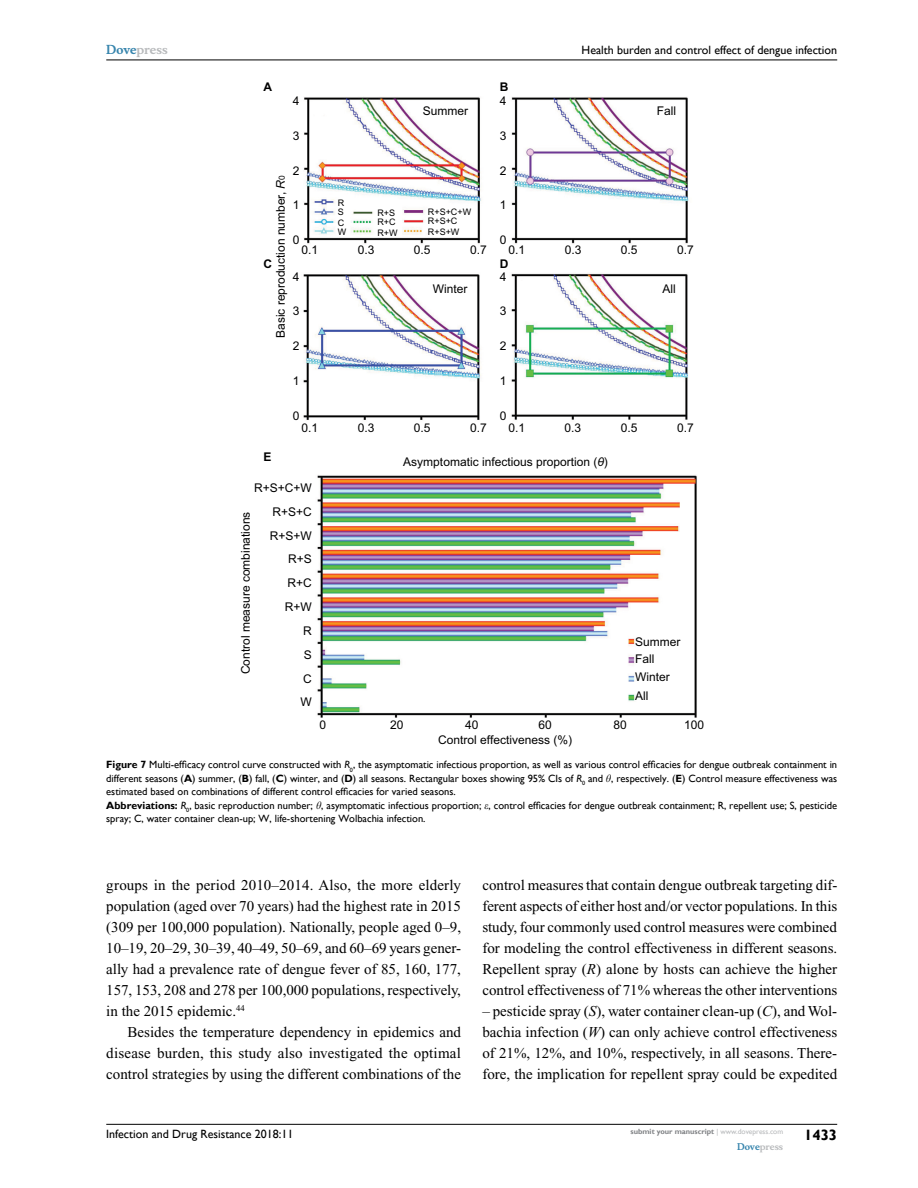
<style>
.page{position:relative;width:918px;height:1188px;background:#fff}
.page>*{position:absolute;margin:0;border:0;box-sizing:border-box;transform-origin:0 0}
.t1{font:15px/21px "Times New Roman";color:#000;text-align:justify}
.t2{font:700 15px "Gill Sans";color:#000}
.t3{font:12px/24px "Arial";color:#000;text-align:justify}
.t4{font:12px "Gill Sans";color:#000}
.t5{font:700 12px "Musee";color:#b8babc}
.t6{font:700 12px "Arial";color:#000}
.t7{font:10.5px/13.5px "Gill Sans";color:#000}
.t8{font:9px/9px "Arial";color:#000}
.t9{font:700 9px "Musee";color:#b8babc}
.t10{font:700 7.5px "Gill Sans";color:#808285}
.s1{color:#3785ad}
.s2{font-style:italic}
.s3{font-size:8.4px}
.s4{font-weight:700}
.s5{font-weight:400;color:#b8babc}
</style>
<div class="page">
<hr style="left:106px;top:1124px;width:731px;height:1px;background:#000">
<hr style="left:106px;top:60px;width:731px;height:1px;background:#000">
<img style="left:303px;top:96px;width:394px;height:621px">
<p class="t5" style="left:106px;top:43px;width:63px"><span class="s1">Dove</span>press</p>
<p class="t6" style="left:263px;top:78px;width:10px">A</p>
<p class="t6" style="left:500px;top:78px;width:10px">B</p>
<p class="t4" style="left:582px;top:43px;width:257px">Health burden and control effect of dengue infection</p>
<p class="t3" style="left:293px;top:89px;width:8px">4</p>
<p class="t3" style="left:293px;top:124px;width:8px">3</p>
<p class="t3" style="left:500px;top:89px;width:8px">4</p>
<p class="t3" style="left:423px;top:99px;width:47px">Summer</p>
<p class="t3" style="left:657px;top:99px;width:21px">Fall</p>
<p class="t3" style="left:500px;top:124px;width:8px">3</p>
<p class="t3" style="left:293px;top:158px;width:8px">2</p>
<p class="t3" style="left:500px;top:158px;width:8px">2</p>
<p class="t3" style="left:269px;top:338px;width:164px;rotate:-90deg">Basic reproduction number, <span class="s2">R</span><span class="s3">0</span></p>
<p class="t8" style="left:338px;top:199px;width:8px">R<br>S</p>
<p class="t8" style="left:338px;top:218px;width:10px">C<br>W</p>
<p class="t3" style="left:293px;top:193px;width:8px">1</p>
<p class="t3" style="left:500px;top:193px;width:8px">1</p>
<p class="t8" style="left:428px;top:208px;width:45px">R+S+C+W<br>R+S+C</p>
<p class="t8" style="left:428px;top:227px;width:33px">R+S+W</p>
<p class="t3" style="left:414px;top:238px;width:18px">0.5</p>
<p class="t3" style="left:470px;top:238px;width:18px">0.7</p>
<p class="t3" style="left:508px;top:237px;width:18px">0.1</p>
<p class="t8" style="left:377px;top:208px;width:20px">R+S<br>R+C</p>
<p class="t8" style="left:377px;top:228px;width:22px">R+W</p>
<p class="t3" style="left:293px;top:228px;width:8px">0</p>
<p class="t3" style="left:500px;top:228px;width:8px">0</p>
<p class="t3" style="left:565px;top:237px;width:18px">0.3</p>
<p class="t3" style="left:621px;top:237px;width:18px">0.5</p>
<p class="t3" style="left:677px;top:237px;width:18px">0.7</p>
<p class="t3" style="left:358px;top:238px;width:18px">0.3</p>
<p class="t3" style="left:301px;top:238px;width:18px">0.1</p>
<p class="t6" style="left:263px;top:255px;width:10px">C</p>
<p class="t6" style="left:500px;top:255px;width:10px">D</p>
<p class="t3" style="left:293px;top:264px;width:8px">4</p>
<p class="t3" style="left:500px;top:264px;width:8px">4</p>
<p class="t3" style="left:433px;top:277px;width:36px">Winter</p>
<p class="t3" style="left:662px;top:277px;width:15px">All</p>
<p class="t3" style="left:293px;top:299px;width:8px">3</p>
<p class="t3" style="left:500px;top:299px;width:8px">3</p>
<p class="t3" style="left:293px;top:334px;width:8px">2</p>
<p class="t3" style="left:293px;top:369px;width:8px">1</p>
<p class="t3" style="left:293px;top:403px;width:8px">0</p>
<p class="t6" style="left:263px;top:448px;width:10px">E</p>
<p class="t3" style="left:301px;top:416px;width:18px">0.1</p>
<p class="t3" style="left:270px;top:476px;width:44px;text-indent:-16px">R+S+C+W R+S+C R+S+W</p>
<p class="t3" style="left:233px;top:674px;width:164px;rotate:-90deg">Control measure combinations</p>
<p class="t3" style="left:285px;top:547px;width:28px">R+S R+C R+W</p>
<p class="t3" style="left:303px;top:619px;width:10px">R S C</p>
<p class="t3" style="left:301px;top:689px;width:13px">W</p>
<p class="t3" style="left:500px;top:334px;width:8px">2</p>
<p class="t3" style="left:500px;top:369px;width:8px">1</p>
<p class="t3" style="left:500px;top:403px;width:8px">0</p>
<p class="t3" style="left:358px;top:416px;width:18px">0.3</p>
<p class="t3" style="left:414px;top:416px;width:18px">0.5</p>
<p class="t3" style="left:470px;top:416px;width:18px">0.7</p>
<p class="t3" style="left:403px;top:450px;width:206px">Asymptomatic infectious proportion (<span class="s2">θ</span>)</p>
<p class="t3" style="left:508px;top:416px;width:18px">0.1</p>
<p class="t3" style="left:565px;top:416px;width:18px">0.3</p>
<p class="t3" style="left:621px;top:416px;width:18px">0.5</p>
<p class="t3" style="left:677px;top:416px;width:18px">0.7</p>
<p class="t3" style="left:635px;top:633px;width:47px;line-height:16.8px">Summer<br>Fall</p>
<p class="t3" style="left:635px;top:668px;width:36px;line-height:18.6px">Winter<br>All</p>
<p class="t3" style="left:320px;top:713px;width:8px">0</p>
<p class="t3" style="left:390px;top:713px;width:15px">20</p>
<p class="t3" style="left:465px;top:713px;width:15px">40</p>
<p class="t3" style="left:438px;top:717px;width:135px;line-height:15.3px;text-indent:100px">60<br>Control effectiveness (%)</p>
<p class="t3" style="left:614px;top:713px;width:15px">80</p>
<p class="t3" style="left:684px;top:713px;width:22px">100</p>
<p class="t7" style="left:106px;top:758px;width:732px"><span class="s4">Figure 7</span> Multi-efficacy control curve constructed with <span class="s2">R</span><sub>0</sub>, the asymptomatic infectious proportion, as well as various control efficacies for dengue outbreak containment in different seasons (<span class="s4">A</span>) summer, (<span class="s4">B</span>) fall, (<span class="s4">C</span>) winter, and (<span class="s4">D</span>) all seasons. Rectangular boxes showing 95% CIs of <span class="s2">R</span><sub>0</sub> and ❑, respectively. (<span class="s4">E</span>) Control measure effectiveness was estimated based on combinations of different control efficacies for varied seasons.<br><span class="s4">Abbreviations:</span> <span class="s2">R</span><sub>0</sub>, basic reproduction number; ❑, asymptomatic infectious proportion; , control efficacies for dengue outbreak containment; R, repellent use; S, pesticide spray; C, water container clean-up; W, life-shortening Wolbachia infection.</p>
<p class="t1" style="left:106px;top:875px;width:356px">groups in the period 2010–2014. Also, the more elderly population (aged over 70 years) had the highest rate in 2015 (309 per 100,000 population). Nationally, people aged 0–9, 10–19, 20–29, 30–39, 40–49, 50–69, and 60–69 years gener&shy;ally had a prevalence rate of dengue fever of 85, 160, 177, 157, 153, 208 and 278 per 100,000 populations, respectively, in the 2015 epidemic.<sup>44</sup></p>
<p class="t1" style="left:106px;top:1022px;width:356px;text-indent:21px">Besides the temperature dependency in epidemics and disease burden, this study also investigated the optimal control strategies by using the different combinations of the</p>
<p class="t1" style="left:482px;top:875px;width:357px">control measures that contain dengue outbreak targeting dif&shy;ferent aspects of either host and/or vector populations. In this study, four commonly used control measures were combined for modeling the control effectiveness in different seasons.<br>Repellent spray (<span class="s2">R</span>) alone by hosts can achieve the higher control effectiveness of 71% whereas the other interventions</p>
<p class="t1" style="left:482px;top:1001px;width:356px">– pesticide spray (<span class="s2">S</span>), water container clean-up (<span class="s2">C</span>), and Wol&shy;bachia infection (<span class="s2">W</span>) can only achieve control effectiveness of 21%, 12%, and 10%, respectively, in all seasons. There&shy;fore, the implication for repellent spray could be expedited</p>
<p class="t4" style="left:106px;top:1127px;width:189px">Infection and Drug Resistance 2018:11</p>
<p class="t10" style="left:631px;top:1127px;width:154px">submit your manuscript <span class="s5">| www.dovepress.com</span></p>
<p class="t9" style="left:737px;top:1141px;width:48px"><span class="s1">Dove</span>press</p>
<p class="t2" style="left:804px;top:1126px;width:35px">1433</p>
</div>
